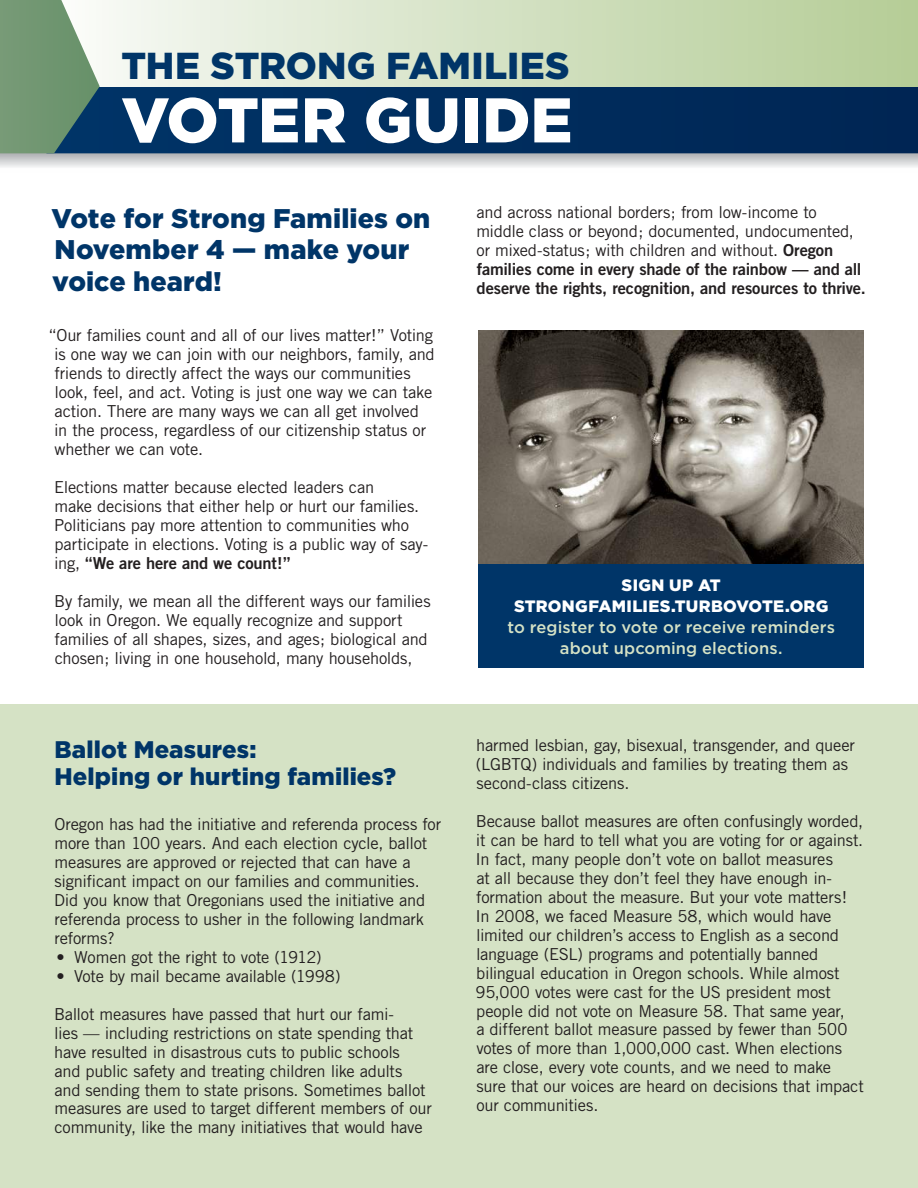
<style>
.page{position:relative;width:918px;height:1188px;background:#fff}
.page>*{position:absolute;margin:0;border:0;box-sizing:border-box;transform-origin:0 0}
.t1{font:900 63px "Gotham HTF";letter-spacing:.005em;color:#fff}
.t2{font:900 37.5px "Gotham HTF";color:#003568}
.t3{font:900 27px/31.5px "Gotham HTF";letter-spacing:.005em;color:#003568}
.t4{font:900 24px/27px "Gotham HTF";letter-spacing:.005em;color:#003568}
.t5{font:16.5px/18.9px "Trade Gothic";letter-spacing:-.015em;color:#231f20}
.t6{font:16.5px/19px "Trade Gothic Bold Two";letter-spacing:-.01em;color:#231f20}
.t7{font:500 16.5px/21px "Gotham HTF";letter-spacing:.005em;color:#d5e2c5;text-align:center}
.t8{font:900 16.5px/21px "Gotham HTF";letter-spacing:.015em;color:#fff;text-align:center}
.s1{font-family:"Trade Gothic"}
.s2{font-family:"Trade Gothic Bold Two"}
</style>
<div class="page">
<svg style="left:0;top:153px;width:918px;height:14px"></svg>
<div style="left:0;top:704px;width:918px;height:484px;background:#d5e2c5"></div>
<div style="left:46px;top:82px;width:872px;height:71px;background:#002d5d"></div>
<div style="left:46px;top:0;width:872px;height:86px;background:linear-gradient(to right,#f9faf8,#b4cc95)"></div>
<svg style="left:0;top:0;width:100px;height:153px"></svg>
<img style="left:478px;top:330px;width:386px;height:234px">
<div style="left:478px;top:564px;width:386px;height:104px;background:#003568"></div>
<h2 class="t2" style="left:122px;top:44px;width:450px">THE STRONG FAMILIES</h2>
<h1 class="t1" style="left:122px;top:84px;width:452px">VOTER GUIDE</h1>
<h3 class="t3" style="left:51px;top:202px;width:381px">Vote for Strong Families on<br>November 4 — make your voice heard!</h3>
<p class="t5" style="left:54px;top:326px;width:382px;text-indent:-6px">“Our families count and all of our lives matter!” Voting is one way we can join with our neighbors, family, and friends to directly affect the ways our communities look, feel, and act. Voting is just one way we can take action. There are many ways we can all get involved in the process, regardless of our citizenship status or whether we can vote.</p>
<p class="t5" style="left:54px;top:478px;width:376px">Elections matter because elected leaders can<br>make decisions that either help or hurt our families.<br>Politicians pay more attention to communities who participate in elections. Voting is a public way of say-</p>
<p class="t6" style="left:54px;top:553px;width:238px"><span class="s1">ing,</span> “We are here and we count!”</p>
<p class="t5" style="left:54px;top:591px;width:378px">By family, we mean all the different ways our families look in Oregon. We equally recognize and support families of all shapes, sizes, and ages; biological and chosen; living in one household, many households,</p>
<h3 class="t4" style="left:54px;top:736px;width:343px">Ballot Measures:<br>Helping or hurting families?</h3>
<p class="t5" style="left:54px;top:814px;width:389px">Oregon has had the initiative and referenda process for more than 100 years. And each election cycle, ballot measures are approved or rejected that can have a significant impact on our families and communities.<br>Did you know that Oregonians used the initiative and referenda process to usher in the following landmark reforms?</p>
<p class="t5" style="left:56px;top:947px;width:267px">• Women got the right to vote (1912)</p>
<p class="t5" style="left:56px;top:966px;width:286px">• Vote by mail became available (1998)</p>
<p class="t5" style="left:54px;top:1004px;width:379px">Ballot measures have passed that hurt our fami-<br>lies — including restrictions on state spending that have resulted in disastrous cuts to public schools<br>and public safety and treating children like adults and sending them to state prisons. Sometimes ballot measures are used to target different members of our community, like the many initiatives that would have</p>
<p class="t5" style="left:476px;top:202px;width:379px">and across national borders; from low-income to middle class or beyond; documented, undocumented, or mixed-status; with children and without. <span class="s2">Oregon</span></p>
<p class="t6" style="left:477px;top:259px;width:391px">families come in every shade of the rainbow — and all deserve the rights, recognition, and resources to thrive.</p>
<p class="t8" style="left:514px;top:574px;width:316px">SIGN UP AT<br>STRONGFAMILIES.TURBOVOTE.ORG</p>
<p class="t7" style="left:507px;top:616px;width:329px">to register to vote or receive reminders about upcoming elections.</p>
<p class="t5" style="left:476px;top:735px;width:381px">harmed lesbian, gay, bisexual, transgender, and queer (LGBTQ) individuals and families by treating them as second-class citizens.</p>
<p class="t5" style="left:476px;top:811px;width:390px">Because ballot measures are often confusingly worded, it can be hard to tell what you are voting for or against.<br>In fact, many people don’t vote on ballot measures<br>at all because they don’t feel they have enough in&shy;formation about the measure. But your vote matters!<br>In 2008, we faced Measure 58, which would have limited our children’s access to English as a second language (ESL) programs and potentially banned bilingual education in Oregon schools. While almost 95,000 votes were cast for the US president most people did not vote on Measure 58. That same year,<br>a different ballot measure passed by fewer than 500 votes of more than 1,000,000 cast. When elections are close, every vote counts, and we need to make sure that our voices are heard on decisions that impact our communities.</p>
</div>
